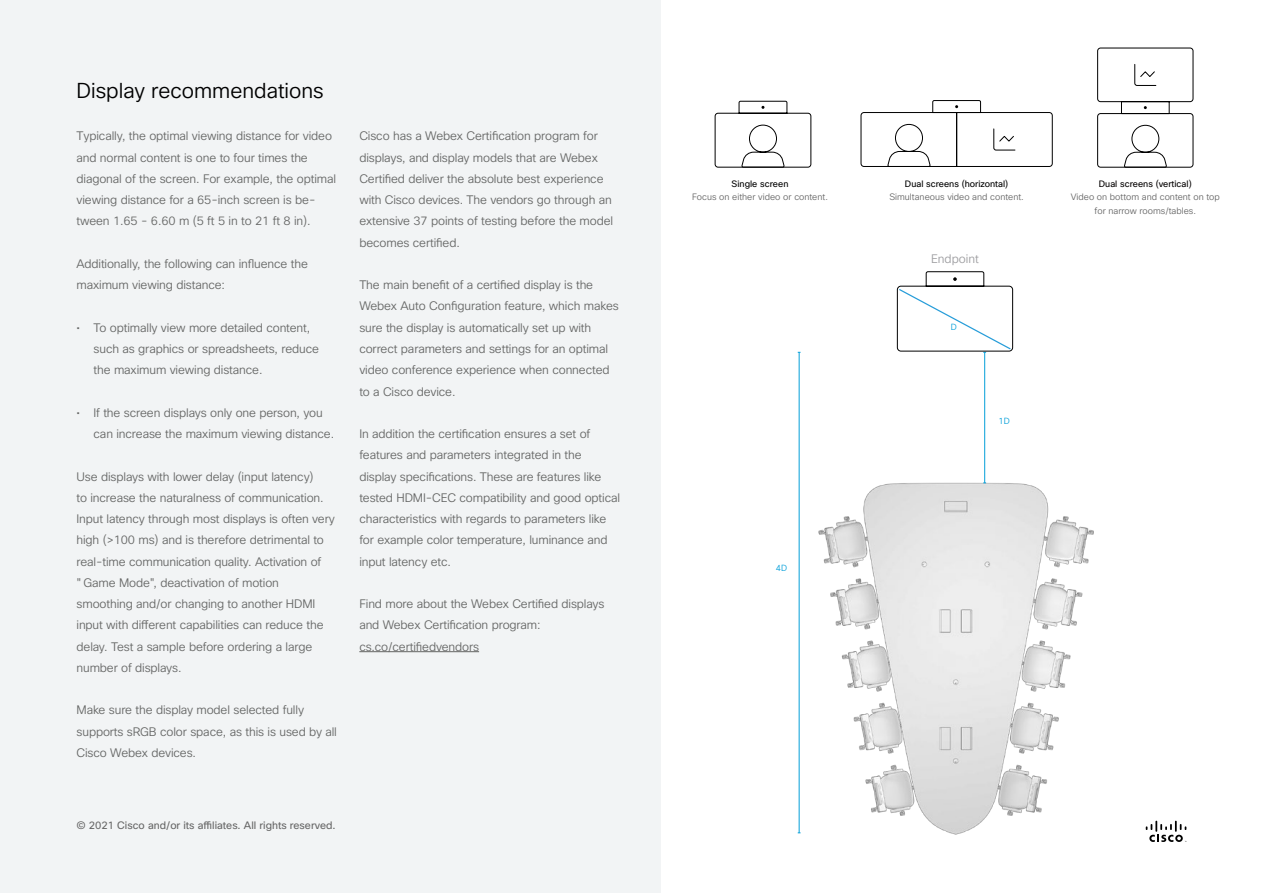
<style>
.page{position:relative;width:1263px;height:893px;background:#fff}
.page>*{position:absolute;margin:0;border:0;box-sizing:border-box;transform-origin:0 0}
.t1{font:300 21px "Cisco Sans";color:#000}
.t2{font:300 12px/21.3px "Cisco Sans";letter-spacing:-.01em;color:#666766}
.t3{font:300 12px "Cisco Sans";color:#9e9ea1}
.t4{font:10.5px "Cisco Sans";color:#666}
.t5{font:300 9px/13.5px "Cisco Sans";color:#666;text-align:center}
.t6{font:9px "Cisco Sans";color:#000}
.t7{font:9px "Cisco Sans";color:#040000}
.t8{font:300 8.7px "Cisco Sans";color:#049fd9}
</style>
<div class="page">
<img style="left:797px;top:443px;width:297px;height:392px">
<hr style="left:984px;top:352px;width:1px;height:131px;background:#049fd9">
<hr style="left:799px;top:352px;width:1px;height:481px;background:#049fd9">
<svg style="left:897px;top:271px;width:116px;height:82px"></svg>
<svg style="left:715px;top:101px;width:96px;height:67px"></svg>
<svg style="left:860px;top:100px;width:193px;height:67px"></svg>
<svg style="left:1097px;top:48px;width:96px;height:120px"></svg>
<svg style="left:1146px;top:821px;width:40px;height:21px"></svg>
<div style="left:0;top:0;width:660px;height:893px;background:#f2f4f5"></div>
<hr style="left:359px;top:651px;width:120px;height:1px;background:#666766">
<h1 class="t1" style="left:77px;top:77px;width:249px">Display recommendations</h1>
<p class="t2" style="left:77px;top:126px;width:261px">Typically, the optimal viewing distance for video and normal content is one to four times the diagonal of the screen. For example, the optimal viewing distance for a 65-inch screen is be&shy;tween 1.65 - 6.60 m (5 ft 5 in to 21 ft 8 in).</p>
<p class="t2" style="left:77px;top:253px;width:233px">Additionally, the following can influence the maximum viewing distance:</p>
<p class="t2" style="left:94px;top:317px;width:227px;text-indent:-17px">• To optimally view more detailed content, such as graphics or spreadsheets, reduce the maximum viewing distance.</p>
<p class="t2" style="left:94px;top:402px;width:242px;text-indent:-17px">• If the screen displays only one person, you can increase the maximum viewing distance.</p>
<p class="t2" style="left:77px;top:466px;width:260px">Use displays with lower delay (input latency)<br>to increase the naturalness of communication.<br>Input latency through most displays is often very high (&gt;100 ms) and is therefore detrimental to real-time communication quality. Activation of "Game Mode", deactivation of motion smoothing and/or changing to another HDMI input with different capabilities can reduce the delay. Test a sample before ordering a large number of displays.</p>
<p class="t2" style="left:77px;top:700px;width:262px">Make sure the display model selected fully supports sRGB color space, as this is used by all<br>Cisco Webex devices.</p>
<p class="t2" style="left:359px;top:126px;width:255px">Cisco has a Webex Certification program for displays, and display models that are Webex Certified deliver the absolute best experience with Cisco devices. The vendors go through an extensive 37 points of testing before the model becomes certified.</p>
<p class="t2" style="left:359px;top:275px;width:261px">The main benefit of a certified display is the Webex Auto Configuration feature, which makes sure the display is automatically set up with correct parameters and settings for an optimal video conference experience when connected to a Cisco device.</p>
<p class="t2" style="left:359px;top:424px;width:262px">In addition the certification ensures a set of features and parameters integrated in the display specifications. These are features like tested HDMI-CEC compatibility and good optical characteristics with regards to parameters like for example color temperature, luminance and input latency etc.</p>
<p class="t2" style="left:359px;top:594px;width:247px">Find more about the Webex Certified displays and Webex Certification program: cs.co/certifiedvendors</p>
<p class="t4" style="left:77px;top:819px;width:261px">© 2021 Cisco and/or its affiliates. All rights reserved.</p>
<p class="t4" style="left:204px;top:819px;width:10px">f</p>
<p class="t6" style="left:731px;top:178px;width:58px">Single screen</p>
<p class="t5" style="left:692px;top:191px;width:137px">Focus on either video or content.</p>
<p class="t8" style="left:776px;top:562px;width:13px">4D</p>
<p class="t6" style="left:905px;top:178px;width:105px">Dual screens (horizontal)</p>
<p class="t5" style="left:889px;top:191px;width:136px">Simultaneous video and content.</p>
<p class="t3" style="left:931px;top:251px;width:49px">Endpoint</p>
<p class="t8" style="left:951px;top:321px;width:8px">D</p>
<p class="t8" style="left:998px;top:416px;width:13px">1D</p>
<p class="t7" style="left:1099px;top:178px;width:94px">Dual screens (vertical)</p>
<p class="t5" style="left:1071px;top:191px;width:150px">Video on bottom and content on top for narrow rooms/tables.</p>
</div>
